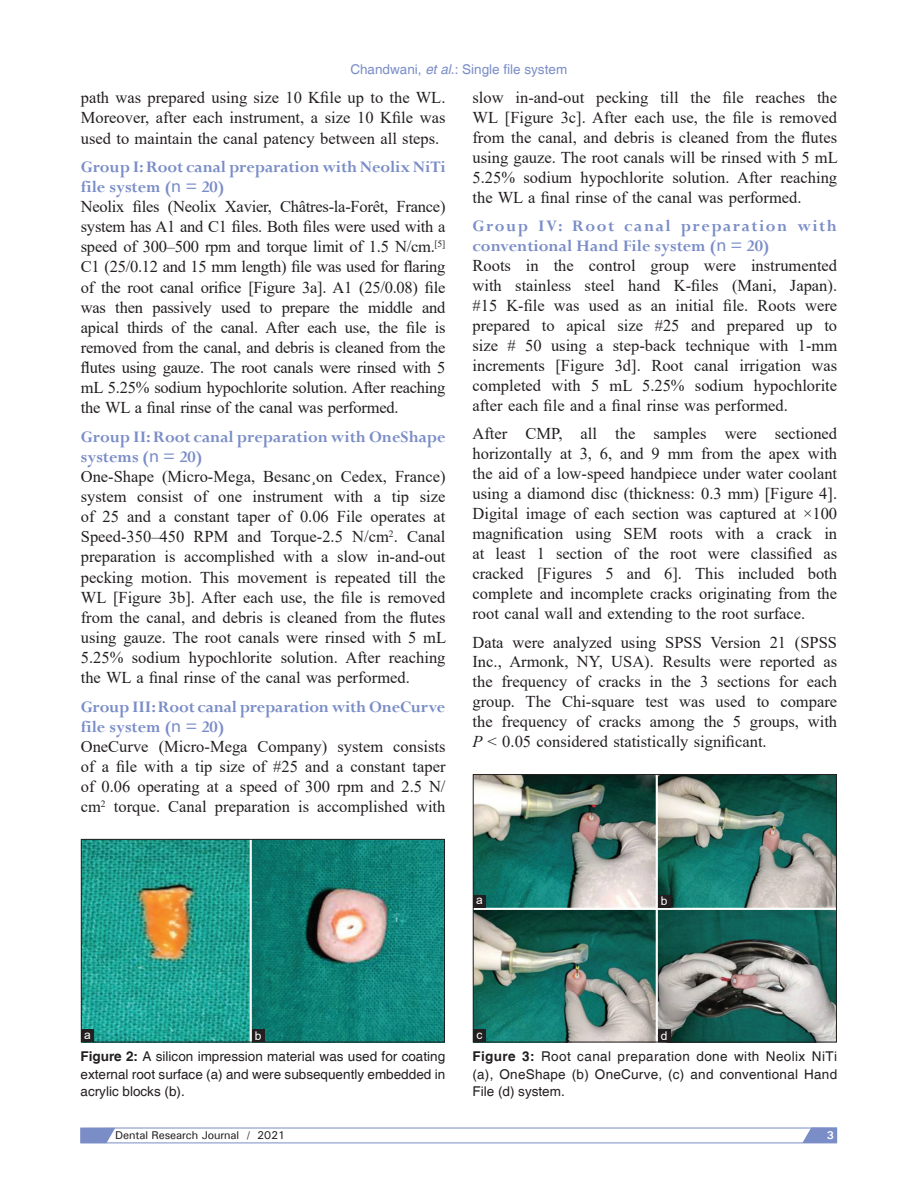
<style>
.page{position:relative;width:918px;height:1188px;background:#fff}
.page>*{position:absolute;margin:0;border:0;box-sizing:border-box;transform-origin:0 0}
.t1{font:700 18px/19.8px "Perpetua";color:#7a8dc7}
.t2{font:700 18px/19.6px "Perpetua";letter-spacing:.08em;color:#7a8dc7}
.TX{font:16.5px/20px "Times New Roman";color:#231f20;text-align:justify}
.FGC{font:13.5px/17.5px "Helvetica";color:#231f20;text-align:justify}
.t3{font:13.5px "Helvetica";color:#7a8dc7}
.LABEL{font:12px "Arial";color:#fff}
.t4{font:500 11.25px "Univers";letter-spacing:-.01em;color:#231f20}
.t5{font:700 11.25px "Univers";color:#fff}
.s1{font-style:italic}
.s2{font-family:"Myriad Pro";font-weight:400}
.s3{font-weight:700}
</style>
<div class="page">
<img style="left:83px;top:841px;width:360px;height:199px">
<div style="left:81px;top:839px;width:364px;height:203px;border:1px solid #231f20"></div>
<div style="left:252px;top:1029px;width:13px;height:13px;background:#231f20"></div>
<div style="left:81px;top:1029px;width:13px;height:13px;background:#231f20"></div>
<img style="left:475px;top:776px;width:360px;height:264px">
<div style="left:473px;top:774px;width:364px;height:268px;border:1px solid #231f20"></div>
<div style="left:658px;top:1029px;width:13px;height:13px;background:#231f20"></div>
<div style="left:473px;top:1029px;width:13px;height:13px;background:#231f20"></div>
<div style="left:658px;top:895px;width:13px;height:13px;background:#231f20"></div>
<div style="left:473px;top:895px;width:13px;height:13px;background:#231f20"></div>
<svg style="left:80px;top:1128px;width:757px;height:15px"></svg>
<p class="t3" style="left:350px;top:61px;width:218px">Chandwani, <span class="s1">et al</span>.: Single file system</p>
<p class="TX" style="left:81px;top:87px;width:366px">path was prepared using size 10 Kfile up to the WL.<br>Moreover, after each instrument, a size 10 Kfile was used to maintain the canal patency between all steps.</p>
<h2 class="t1" style="left:81px;top:157px;width:366px">Group I: Root canal preparation with Neolix NiTi file system (<span class="s2">n</span> = 20)</h2>
<p class="TX" style="left:81px;top:196px;width:366px">Neolix files (Neolix Xavier, Châtres‑la‑Forêt, France) system has A1 and C1 files. Both files were used with a speed of 300–500 rpm and torque limit of 1.5 N/cm.<sup>[5] </sup>C1 (25/0.12 and 15 mm length) file was used for flaring of the root canal orifice [Figure 3a]. A1 (25/0.08) file was then passively used to prepare the middle and apical thirds of the canal. After each use, the file is removed from the canal, and debris is cleaned from the flutes using gauze. The root canals were rinsed with 5 mL 5.25% sodium hypochlorite solution. After reaching the WL a final rinse of the canal was performed.</p>
<h2 class="t1" style="left:81px;top:426px;width:366px">Group II: Root canal preparation with OneShape systems (<span class="s2">n</span> = 20)</h2>
<p class="TX" style="left:81px;top:466px;width:367px">One‑Shape (Micro‑Mega, Besanc¸on Cedex, France) system consist of one instrument with a tip size of 25 and a constant taper of 0.06 File operates at Speed‑350–450 RPM and Torque‑2.5 N/cm<sup>2</sup>. Canal preparation is accomplished with a slow in‑and‑out pecking motion. This movement is repeated till the WL [Figure 3b]. After each use, the file is removed from the canal, and debris is cleaned from the flutes using gauze. The root canals were rinsed with 5 mL 5.25% sodium hypochlorite solution. After reaching the WL a final rinse of the canal was performed.</p>
<h2 class="t1" style="left:81px;top:696px;width:366px">Group III: Root canal preparation with OneCurve file system (<span class="s2">n</span> = 20)</h2>
<p class="TX" style="left:81px;top:736px;width:366px">OneCurve (Micro‑Mega Company) system consists of a file with a tip size of #25 and a constant taper of 0.06 operating at a speed of 300 rpm and 2.5 N/ cm<sup>2</sup> torque. Canal preparation is accomplished with</p>
<p class="TX" style="left:472px;top:87px;width:367px">slow in‑and‑out pecking till the file reaches the WL [Figure 3c]. After each use, the file is removed from the canal, and debris is cleaned from the flutes using gauze. The root canals will be rinsed with 5 mL 5.25% sodium hypochlorite solution. After reaching the WL a final rinse of the canal was performed.</p>
<h2 class="t2" style="left:472px;top:216px;width:366px">Group IV: Root canal preparation with conventional Hand File system (<span class="s2">n</span> = 20)</h2>
<p class="TX" style="left:472px;top:255px;width:366px">Roots in the control group were instrumented with stainless steel hand K‑files (Mani, Japan). #15 K‑file was used as an initial file. Roots were prepared to apical size #25 and prepared up to size # 50 using a step‑back technique with 1‑mm increments [Figure 3d]. Root canal irrigation was completed with 5 mL 5.25% sodium hypochlorite after each file and a final rinse was performed.</p>
<p class="TX" style="left:472px;top:423px;width:366px">After CMP, all the samples were sectioned horizontally at 3, 6, and 9 mm from the apex with the aid of a low‑speed handpiece under water coolant using a diamond disc (thickness: 0.3 mm) [Figure 4].<br>Digital image of each section was captured at ×100 magnification using SEM roots with a crack in at least 1 section of the root were classified as cracked [Figures 5 and 6]. This included both complete and incomplete cracks originating from the root canal wall and extending to the root surface.</p>
<p class="TX" style="left:472px;top:631px;width:366px">Data were analyzed using SPSS Version 21 (SPSS Inc., Armonk, NY, USA). Results were reported as the frequency of cracks in the 3 sections for each group. The Chi‑square test was used to compare the frequency of cracks among the 5 groups, with <span class="s1">P</span> &lt; 0.05 considered statistically significant.</p>
<p class="LABEL" style="left:476px;top:892px;width:8px">a</p>
<p class="LABEL" style="left:661px;top:893px;width:8px">b</p>
<p class="LABEL" style="left:84px;top:1027px;width:8px">a</p>
<p class="LABEL" style="left:255px;top:1028px;width:8px">b</p>
<p class="FGC" style="left:81px;top:1048px;width:366px"><span class="s3">Figure 2:</span> A silicon impression material was used for coating external root surface (a) and were subsequently embedded in acrylic blocks (b).</p>
<p class="LABEL" style="left:476px;top:1027px;width:7px">c</p>
<p class="LABEL" style="left:661px;top:1028px;width:8px">d</p>
<p class="FGC" style="left:473px;top:1048px;width:366px"><span class="s3">Figure 3:</span> Root canal preparation done with Neolix NiTi (a), OneShape (b) OneCurve, (c) and conventional Hand File (d) system.</p>
<p class="t4" style="left:115px;top:1128px;width:171px">Dental Research Journal / 2021</p>
<p class="t5" style="left:827px;top:1128px;width:9px">3</p>
</div>
